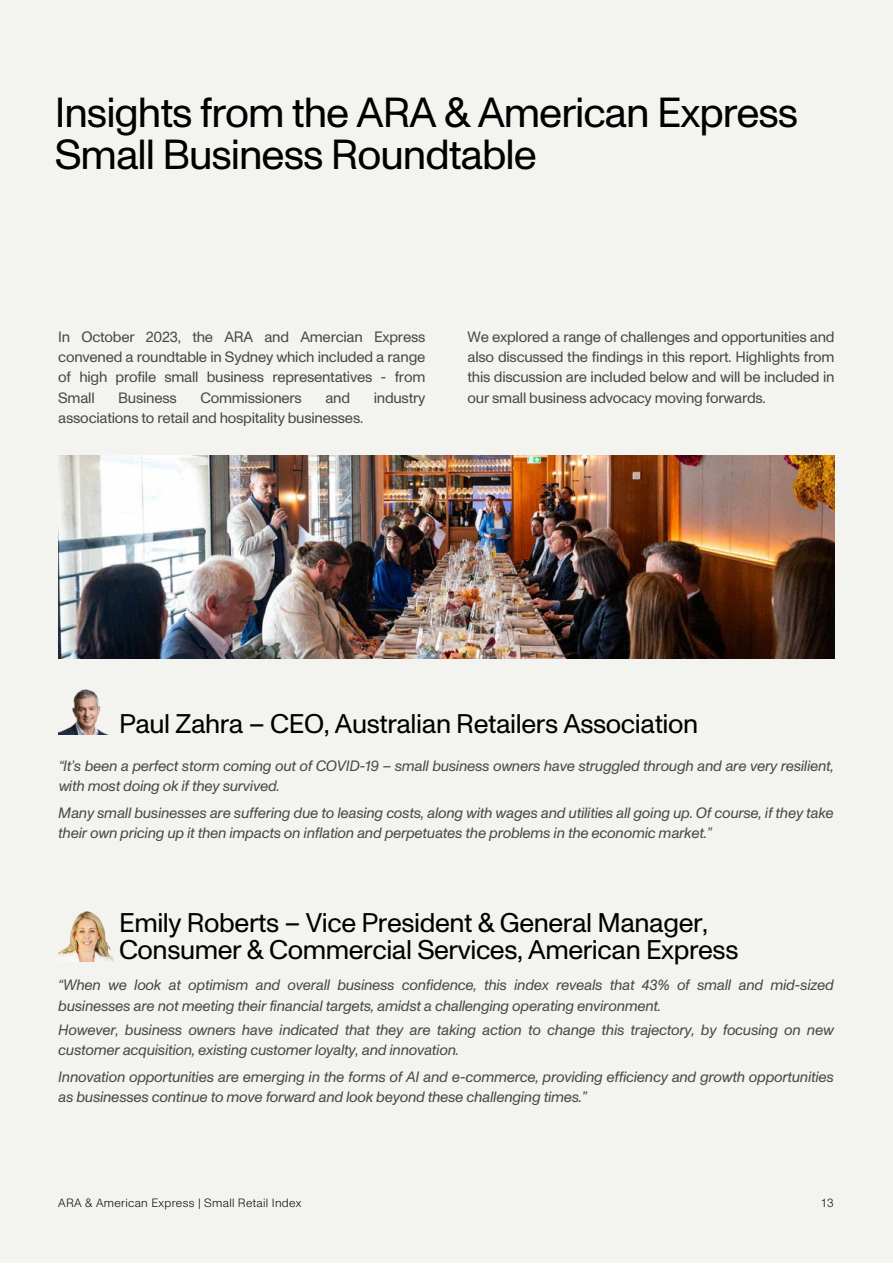
<style>
.page{position:relative;width:893px;height:1264px;background:#fff}
.page>*{position:absolute;margin:0;border:0;box-sizing:border-box;transform-origin:0 0}
.t1{font:42px/41.5px "ABC Monument Grotesk";letter-spacing:-.025em;color:#000}
.t2{font:27px/27px "ABC Monument Grotesk";letter-spacing:-.015em;color:#000}
.t3{font:italic 15px/20.2px "ABC Monument Grotesk";letter-spacing:-.015em;color:#000}
.t4{font:15px/20.2px "ABC Monument Grotesk";letter-spacing:-.015em;color:#000;text-align:justify}
.t5{font:300 12px "ABC Monument Grotesk";letter-spacing:.025em;color:#000}
</style>
<div class="page">
<div style="left:0;top:0;width:892px;height:1262px;background:#f3f4f0"></div>
<img style="left:58px;top:689px;width:49px;height:45px">
<img style="left:58px;top:911px;width:56px;height:50px">
<img style="left:58px;top:455px;width:776px;height:203px">
<h1 class="t1" style="left:55px;top:92px;width:745px">Insights from the ARA &amp; American Express<br>Small Business Roundtable</h1>
<p class="t4" style="left:58px;top:326px;width:368px">In October 2023, the ARA and Amercian Express convened a roundtable in Sydney which included a range of high profile small business representatives - from Small</p>
<p class="t4" style="left:118px;top:387px;width:60px">Business</p>
<p class="t4" style="left:200px;top:387px;width:103px">Commissioners</p>
<p class="t4" style="left:325px;top:387px;width:26px">and</p>
<p class="t4" style="left:374px;top:387px;width:53px">industry</p>
<p class="t4" style="left:58px;top:407px;width:306px">associations to retail and hospitality businesses.</p>
<p class="t4" style="left:467px;top:326px;width:368px">We explored a range of challenges and opportunities and also discussed the findings in this report. Highlights from this discussion are included below and will be included in our small business advocacy moving forwards.</p>
<h2 class="t2" style="left:119px;top:710px;width:580px">Paul Zahra – CEO, Australian Retailers Association</h2>
<p class="t3" style="left:58px;top:756px;width:777px">“It’s been a perfect storm coming out of COVID-19 – small business owners have struggled through and are very resilient, with most doing ok if they survived.</p>
<p class="t3" style="left:58px;top:802px;width:777px">Many small businesses are suffering due to leasing costs, along with wages and utilities all going up. Of course, if they take their own pricing up it then impacts on inflation and perpetuates the problems in the economic market.”</p>
<h2 class="t2" style="left:119px;top:909px;width:621px">Emily Roberts – Vice President &amp; General Manager,<br>Consumer &amp; Commercial Services, American Express</h2>
<p class="t3" style="left:58px;top:975px;width:777px">“When we look at optimism and overall business confidence, this index reveals that 43% of small and mid-sized businesses are not meeting their financial targets, amidst a challenging operating environment.</p>
<p class="t3" style="left:58px;top:1019px;width:777px">However, business owners have indicated that they are taking action to change this trajectory, by focusing on new customer acquisition, existing customer loyalty, and innovation.</p>
<p class="t3" style="left:58px;top:1066px;width:777px">Innovation opportunities are emerging in the forms of AI and e-commerce, providing efficiency and growth opportunities as businesses continue to move forward and look beyond these challenging times.”</p>
<p class="t5" style="left:58px;top:1196px;width:245px">ARA &amp; American Express | Small Retail Index</p>
<p class="t5" style="left:821px;top:1196px;width:13px">13</p>
</div>
